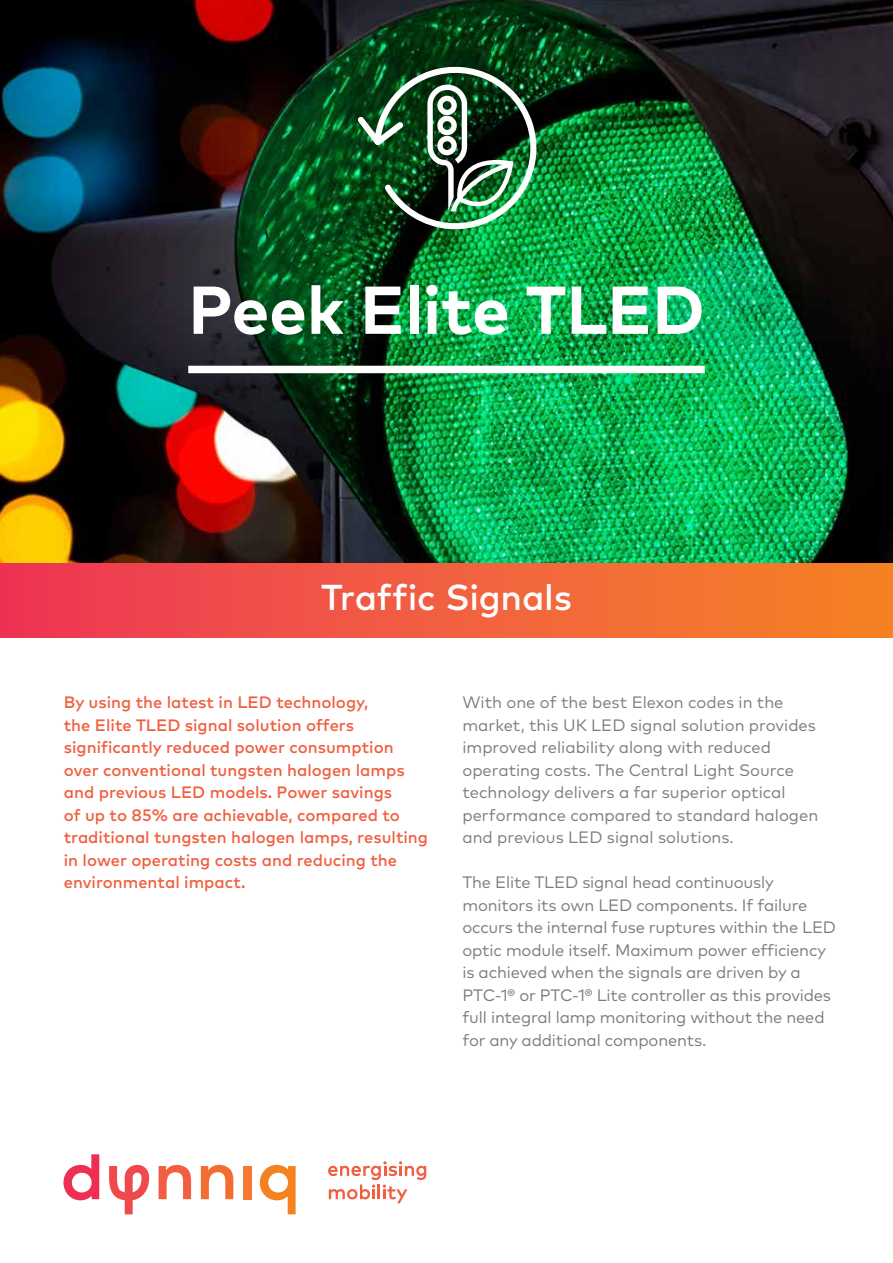
<style>
.page{position:relative;width:893px;height:1263px;background:#fff}
.page>*{position:absolute;margin:0;border:0;box-sizing:border-box;transform-origin:0 0}
.t1{font:700 67.5px "Mark OT";color:#fff}
.t2{font:500 36px "Mark OT";letter-spacing:-.01em;color:#fff}
.t3{font:16.5px/22.5px "Mark OT";letter-spacing:-.01em;color:#7b7c7f}
.t4{font:500 16.5px/22.5px "Mark OT";color:#f15f40}
</style>
<div class="page">
<img style="left:0;top:0;width:893px;height:564px">
<div style="left:0;top:564px;width:893px;height:73px;background:linear-gradient(to right,#ee3758,#f58525)"></div>
<svg style="left:63px;top:1154px;width:36px;height:46px"></svg>
<svg style="left:260px;top:1165px;width:36px;height:49px"></svg>
<svg style="left:159px;top:1165px;width:32px;height:34px"></svg>
<svg style="left:201px;top:1165px;width:33px;height:34px"></svg>
<div style="left:243px;top:1166px;width:8px;height:33px;background:#f47932"></div>
<svg style="left:109px;top:1165px;width:40px;height:49px"></svg>
<svg style="left:328px;top:1161px;width:98px;height:42px"></svg>
<div style="left:188px;top:366px;width:517px;height:7px;background:#fff"></div>
<img style="left:357px;top:65px;width:180px;height:166px">
<h1 class="t1" style="left:188px;top:266px;width:518px">Peek Elite TLED</h1>
<h2 class="t2" style="left:321px;top:574px;width:252px">Traffic Signals</h2>
<p class="t4" style="left:64px;top:691px;width:366px">By using the latest in LED technology,<br>the Elite TLED signal solution offers significantly reduced power consumption over conventional tungsten halogen lamps and previous LED models. Power savings<br>of up to 85% are achievable, compared to traditional tungsten halogen lamps, resulting in lower operating costs and reducing the environmental impact.</p>
<p class="t3" style="left:462px;top:691px;width:357px">With one of the best Elexon codes in the market, this UK LED signal solution provides improved reliability along with reduced operating costs. The Central Light Source technology delivers a far superior optical performance compared to standard halogen and previous LED signal solutions.</p>
<p class="t3" style="left:462px;top:871px;width:375px">The Elite TLED signal head continuously monitors its own LED components. If failure occurs the internal fuse ruptures within the LED optic module itself. Maximum power efficiency is achieved when the signals are driven by a PTC-1® or PTC-1® Lite controller as this provides full integral lamp monitoring without the need for any additional components.</p>
</div>
